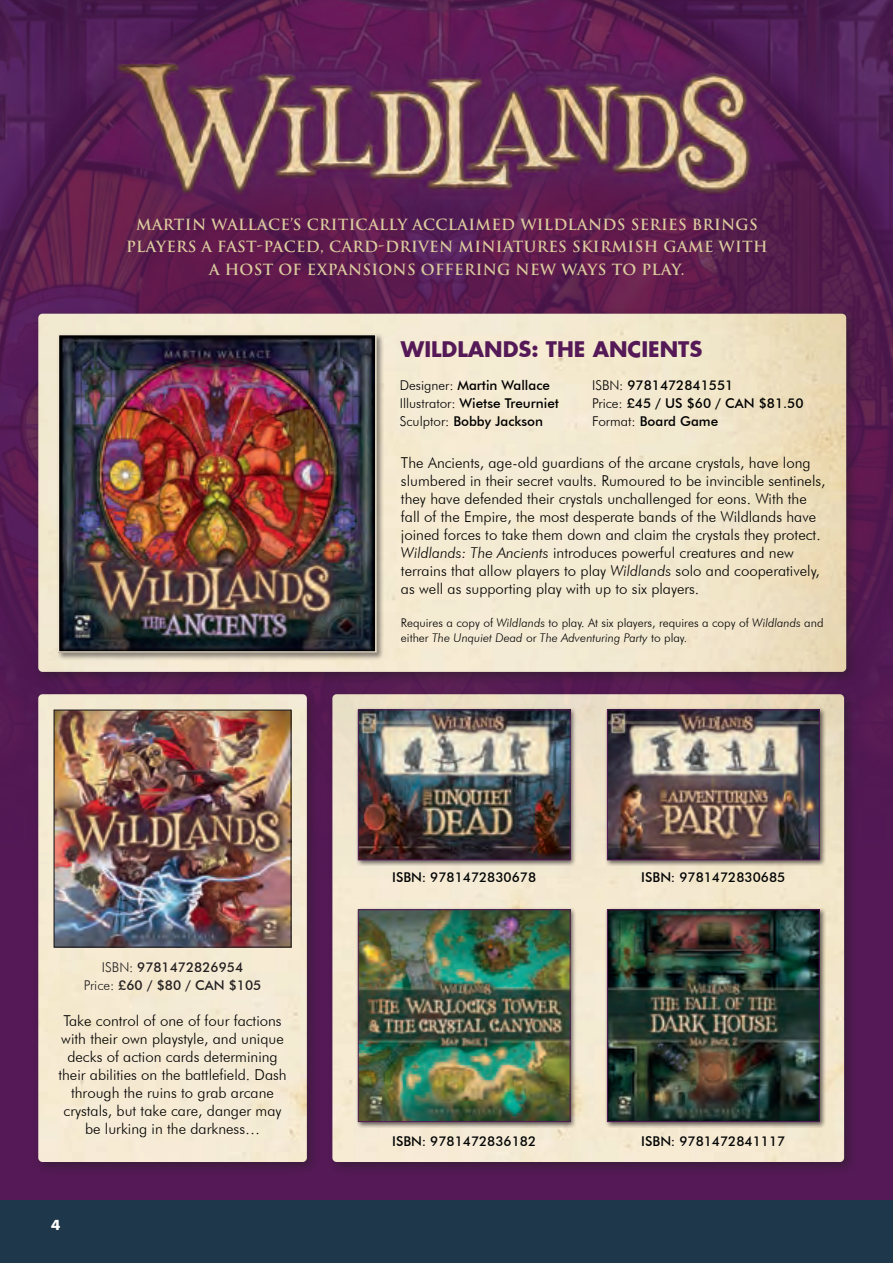
<style>
.page{position:relative;width:893px;height:1263px;background:#fff}
.page>*{position:absolute;margin:0;border:0;box-sizing:border-box;transform-origin:0 0}
.t1{font:700 21px "Futura";color:#541956}
.t2{font:300 15px/18px "Futura BT";color:#000}
.t3{font:700 15px/22.5px "Trajan Pro";letter-spacing:.02em;color:#dbcb9e;text-align:center}
.t4{font:500 13.5px/18px "Futura BT";color:#000}
.t5{font:500 13.5px "Futura BT";color:#020404}
.t6{font:500 13.5px/18px "Futura BT";color:#231f20;text-align:center}
.t7{font:700 13.5px "Futura";color:#fff}
.t8{font:300 12px/15px "Futura BT";color:#000}
.s1{font-weight:300}
.s2{font-style:italic}
</style>
<div class="page">
<div style="left:0;top:1199px;width:893px;height:64px;background:#1e374b"></div>
<div style="left:0;top:0;width:893px;height:1199px;background:#541956"></div>
<div style="left:326px;top:688px;width:530px;height:486px;background:#4a1a4b"></div>
<div style="left:332px;top:1118px;width:512px;height:44px;background:#f6ead3"></div>
<div style="left:355px;top:906px;width:222px;height:222px;background:#231f20;opacity:.7"></div>
<div style="left:604px;top:906px;width:222px;height:222px;background:#231f20;opacity:.7"></div>
<img style="left:0;top:0;width:893px;height:1118px">
<div style="left:32px;top:308px;width:827px;height:376px;background:#231f20;opacity:.5"></div>
<img style="left:38px;top:314px;width:808px;height:358px">
<img style="left:35px;top:0;width:815px;height:270px">
<div style="left:56px;top:332px;width:328px;height:328px;background:#231f20;opacity:.5"></div>
<img style="left:61px;top:337px;width:313px;height:313px">
<div style="left:58px;top:334px;width:319px;height:319px;border:2px solid #efe4ce"></div>
<div style="left:32px;top:688px;width:287px;height:486px;background:#231f20;opacity:.5"></div>
<div style="left:38px;top:694px;width:269px;height:468px;background:#f5ead3"></div>
<img style="left:56px;top:711px;width:234px;height:235px">
<div style="left:54px;top:709px;width:238px;height:239px;border:1px solid #231f20"></div>
<div style="left:355px;top:706px;width:222px;height:160px;background:#231f20;opacity:.7"></div>
<img style="left:360px;top:711px;width:208px;height:147px">
<div style="left:358px;top:709px;width:212px;height:151px;border:1px solid #541956"></div>
<div style="left:604px;top:706px;width:222px;height:160px;background:#231f20;opacity:.7"></div>
<img style="left:609px;top:711px;width:209px;height:147px">
<div style="left:607px;top:709px;width:213px;height:151px;border:1px solid #541956"></div>
<p class="t3" style="left:126px;top:213px;width:643px">MARTIN WALLACE’S CRITICALLY ACCLAIMED WILDLANDS SERIES BRINGS<br>PLAYERS A FAST-PACED, CARD-DRIVEN MINIATURES SKIRMISH GAME WITH<br>A HOST OF EXPANSIONS OFFERING NEW WAYS TO PLAY.</p>
<h1 class="t1" style="left:401px;top:334px;width:303px">WILDLANDS: THE ANCIENTS</h1>
<p class="t4" style="left:400px;top:376px;width:161px"><span class="s1">Designer:</span> Martin Wallace<br><span class="s1">Illustrator:</span> Wietse Treurniet<br><span class="s1">Sculptor:</span> Bobby Jackson</p>
<p class="t4" style="left:592px;top:376px;width:213px"><span class="s1">ISBN:</span> 9781472841551<br><span class="s1">Price:</span> £45 / US $60 / CAN $81.50<br><span class="s1">Format:</span> Board Game</p>
<p class="t2" style="left:401px;top:454px;width:426px">The Ancients, age-old guardians of the arcane crystals, have long slumbered in their secret vaults. Rumoured to be invincible sentinels, they have defended their crystals unchallenged for eons. With the fall of the Empire, the most desperate bands of the Wildlands have joined forces to take them down and claim the crystals they protect.<br><span class="s2">Wildlands: The Ancients</span> introduces powerful creatures and new terrains that allow players to play <span class="s2">Wildlands</span> solo and cooperatively, as well as supporting play with up to six players.</p>
<p class="t8" style="left:401px;top:615px;width:424px">Requires a copy of <span class="s2">Wildlands</span> to play. At six players, requires a copy of <span class="s2">Wildlands</span> and either <span class="s2">The Unquiet Dead</span> or <span class="s2">The Adventuring Party</span> to play.</p>
<p class="t6" style="left:84px;top:958px;width:179px"><span class="s1">ISBN:</span> 9781472826954<br><span class="s1">Price:</span> £60 / $80 / CAN $105</p>
<p class="t2" style="left:58px;top:1012px;width:230px;text-align:center">Take control of one of four factions with their own playstyle, and unique decks of action cards determining their abilities on the battlefield. Dash through the ruins to grab arcane crystals, but take care, danger may be lurking in the darkness…</p>
<p class="t7" style="left:51px;top:1216px;width:11px">4</p>
<p class="t5" style="left:392px;top:869px;width:146px">ISBN: 9781472830678</p>
<p class="t5" style="left:641px;top:869px;width:146px">ISBN: 9781472830685</p>
<p class="t5" style="left:392px;top:1133px;width:146px">ISBN: 9781472836182</p>
<p class="t5" style="left:641px;top:1133px;width:146px">ISBN: 9781472841117</p>
</div>
